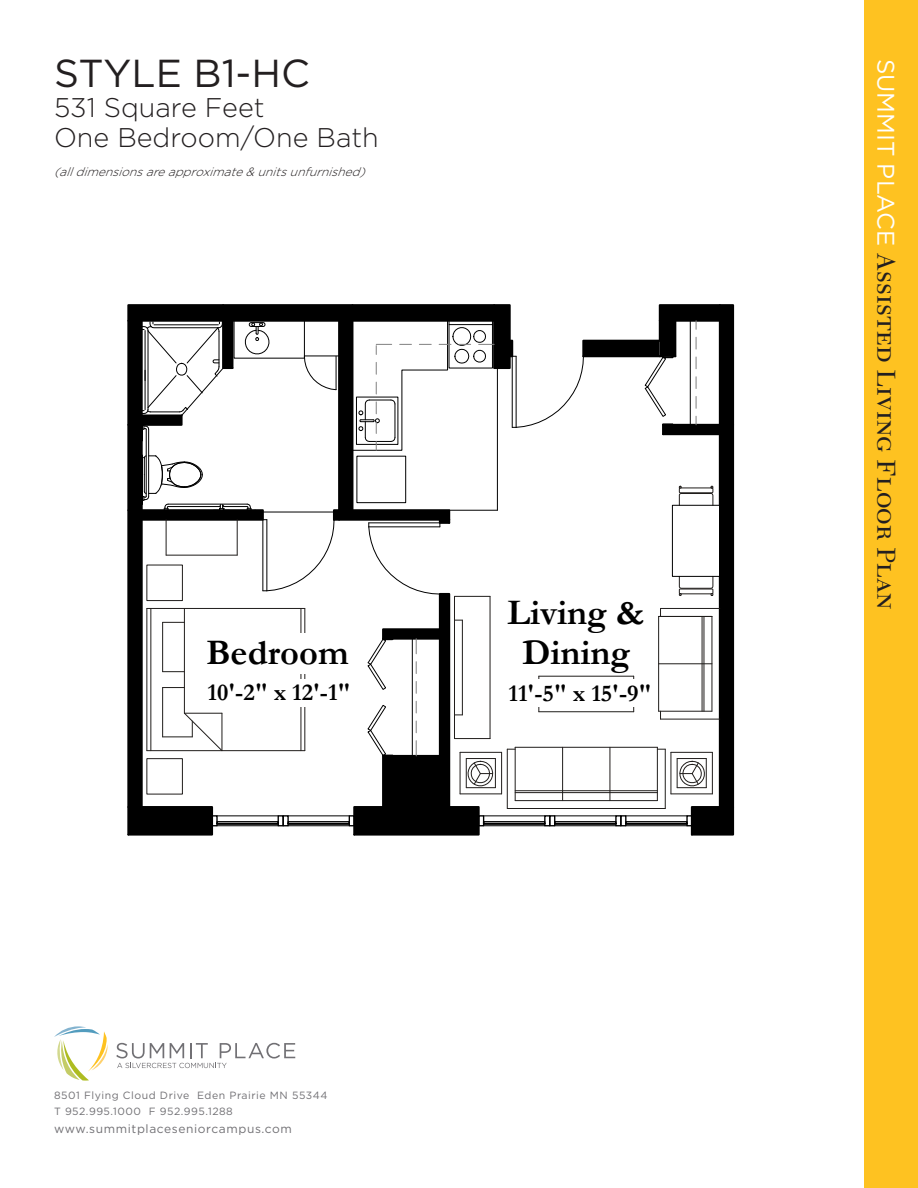
<style>
.page{position:relative;width:918px;height:1188px;background:#fff}
.page>*{position:absolute;margin:0;border:0;box-sizing:border-box;transform-origin:0 0}
.t1{font:39px "Gotham";color:#231f20}
.t2{font:700 36.3px/40.8px "Garamond";color:#000;text-align:center}
.t3{font:27px "New Caledonia SC";color:#231f20}
.t4{font:300 27px "Gotham";color:#231f20}
.t5{font:700 24.15px "Garamond";color:#000}
.t6{font:italic 300 12px "Gotham";color:#231f20}
.t7{font:12px "Gotham";letter-spacing:.05em;color:#717074}
.t8{font:10.5px "Gotham";letter-spacing:.05em;color:#717074}
.s1{font-family:"Gotham";font-size:24px;color:#fff}
</style>
<div class="page">
<svg style="left:116px;top:1043px;width:179px;height:25px"></svg>
<svg style="left:54px;top:1026px;width:54px;height:55px"></svg>
<div style="left:864px;top:0;width:54px;height:1188px;background:#fec221"></div>
<svg style="left:127px;top:304px;width:608px;height:532px"></svg>
<div style="left:507px;top:592px;width:138px;height:41px;background:#fff"></div>
<div style="left:522px;top:633px;width:108px;height:41px;background:#fff"></div>
<div style="left:508px;top:680px;width:144px;height:27px;background:#fff"></div>
<div style="left:206px;top:633px;width:143px;height:41px;background:#fff"></div>
<div style="left:208px;top:679px;width:143px;height:27px;background:#fff"></div>
<p class="t1" style="left:54px;top:51px;width:257px">STYLE B1-HC</p>
<p class="t4" style="left:54px;top:92px;width:212px">531 Square Feet</p>
<p class="t4" style="left:54px;top:122px;width:326px">One Bedroom/One Bath</p>
<p class="t6" style="left:54px;top:166px;width:317px">(alldimensionsareapproximate&amp;unitsunfurnished)</p>
<p class="t2" style="left:206px;top:632px;width:144px">Bedroom</p>
<p class="t5" style="left:208px;top:676px;width:145px">10'-2" x 12'-1"</p>
<p class="t8" style="left:54px;top:1089px;width:275px">8501 Flying Cloud Drive Eden Prairie MN 55344</p>
<p class="t8" style="left:54px;top:1106px;width:180px">T 952.995.1000 F 952.995.1288</p>
<p class="t7" style="left:54px;top:1122px;width:239px">www.summitplaceseniorcampus.com</p>
<p class="t2" style="left:507px;top:592px;width:139px">Living &amp;<br>Dining</p>
<p class="t5" style="left:508px;top:677px;width:145px">11'-5" x 15'-9"</p>
<p class="t3" style="left:902px;top:58px;width:552px;rotate:90deg"><span class="s1">SUMMIT PLACE</span> Assisted Living Floor Plan</p>
</div>
